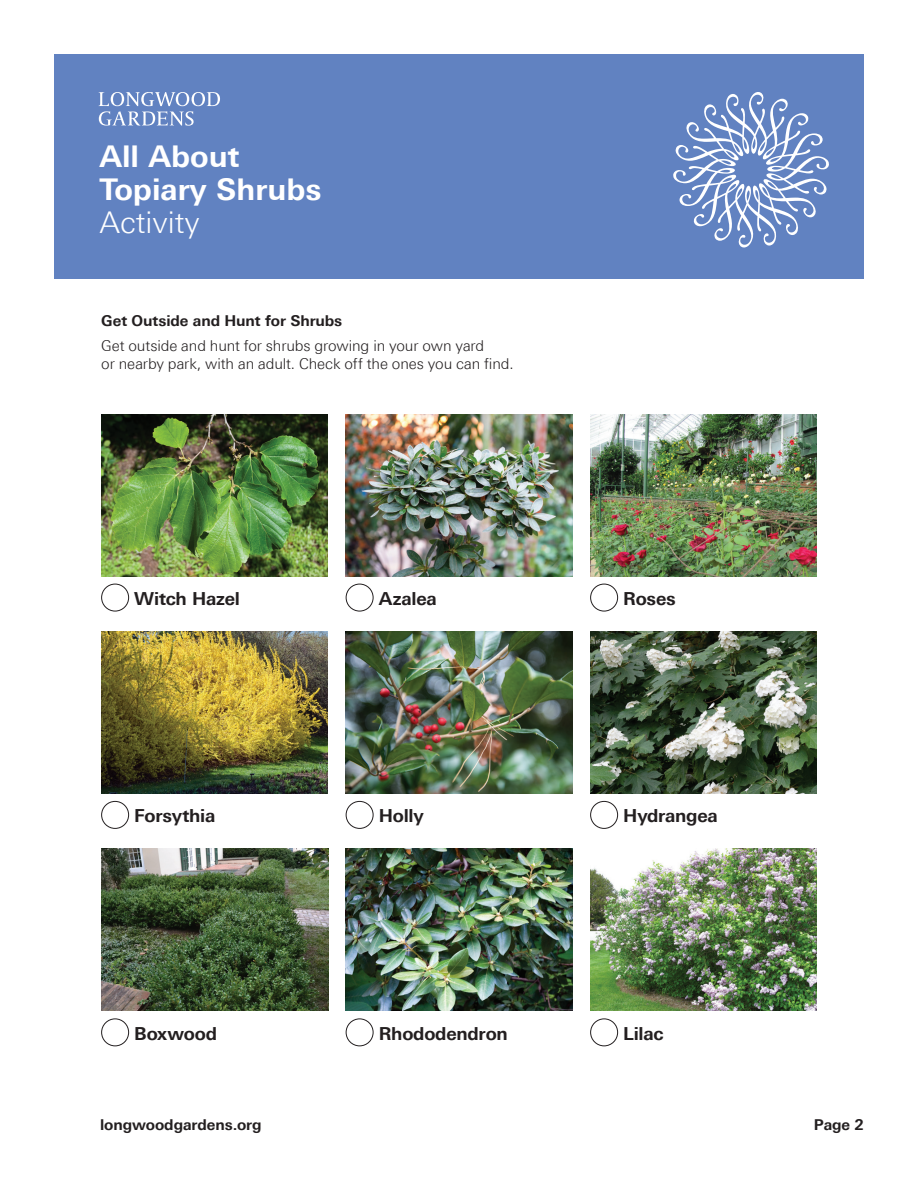
<style>
.page{position:relative;width:918px;height:1188px;background:#fff}
.page>*{position:absolute;margin:0;border:0;box-sizing:border-box;transform-origin:0 0}
.t1{font:700 30px/33px "Linotype Univers 630";color:#fff}
.t2{font:300 30px "Linotype Univers 330";color:#fff}
.t3{font:700 18px "Linotype Univers 630";letter-spacing:-.015em;color:#231f20}
.t4{font:300 15px/18px "Linotype Univers 330";letter-spacing:-.01em;color:#231f20}
.t5{font:700 15px "Linotype Univers 630";letter-spacing:-.005em;color:#231f20}
</style>
<div class="page">
<div style="left:54px;top:54px;width:810px;height:225px;background:#6182c1"></div>
<svg style="left:99px;top:92px;width:121px;height:34px"></svg>
<svg style="left:673px;top:92px;width:156px;height:156px"></svg>
<img style="left:590px;top:849px;width:227px;height:162px">
<img style="left:346px;top:849px;width:226px;height:162px">
<img style="left:101px;top:849px;width:228px;height:162px">
<div style="left:346px;top:1019px;width:28px;height:27px;border:1px solid #231f20;border-radius:50%"></div>
<div style="left:590px;top:1019px;width:28px;height:27px;border:1px solid #231f20;border-radius:50%"></div>
<div style="left:101px;top:1019px;width:28px;height:27px;border:1px solid #231f20;border-radius:50%"></div>
<img style="left:590px;top:632px;width:227px;height:162px">
<img style="left:346px;top:632px;width:226px;height:162px">
<img style="left:101px;top:632px;width:227px;height:162px">
<div style="left:346px;top:801px;width:28px;height:28px;border:1px solid #231f20;border-radius:50%"></div>
<div style="left:590px;top:801px;width:28px;height:28px;border:1px solid #231f20;border-radius:50%"></div>
<div style="left:101px;top:801px;width:28px;height:28px;border:1px solid #231f20;border-radius:50%"></div>
<img style="left:590px;top:414px;width:227px;height:162px">
<img style="left:346px;top:414px;width:226px;height:162px">
<img style="left:101px;top:414px;width:227px;height:162px">
<div style="left:346px;top:584px;width:28px;height:27px;border:1px solid #231f20;border-radius:50%"></div>
<div style="left:590px;top:584px;width:28px;height:27px;border:1px solid #231f20;border-radius:50%"></div>
<div style="left:101px;top:584px;width:28px;height:27px;border:1px solid #231f20;border-radius:50%"></div>
<h1 class="t1" style="left:99px;top:140px;width:224px">All About<br>Topiary Shrubs</h1>
<h1 class="t2" style="left:99px;top:205px;width:102px">Activity</h1>
<p class="t5" style="left:101px;top:312px;width:243px">Get Outside and Hunt for Shrubs</p>
<p class="t4" style="left:101px;top:336px;width:414px">Get outside and hunt for shrubs growing in your own yard<br>or nearby park, with an adult. Check off the ones you can find.</p>
<p class="t3" style="left:134px;top:587px;width:107px">Witch Hazel</p>
<p class="t3" style="left:379px;top:587px;width:60px">Azalea</p>
<p class="t3" style="left:623px;top:587px;width:54px">Roses</p>
<p class="t3" style="left:134px;top:805px;width:83px">Forsythia</p>
<p class="t3" style="left:379px;top:805px;width:46px">Holly</p>
<p class="t3" style="left:623px;top:805px;width:96px">Hydrangea</p>
<p class="t3" style="left:134px;top:1022px;width:84px">Boxwood</p>
<p class="t3" style="left:379px;top:1022px;width:131px">Rhododendron</p>
<p class="t3" style="left:623px;top:1022px;width:42px">Lilac</p>
<p class="t5" style="left:100px;top:1115px;width:163px">longwoodgardens.org</p>
<p class="t5" style="left:814px;top:1115px;width:52px">Page 2</p>
</div>
